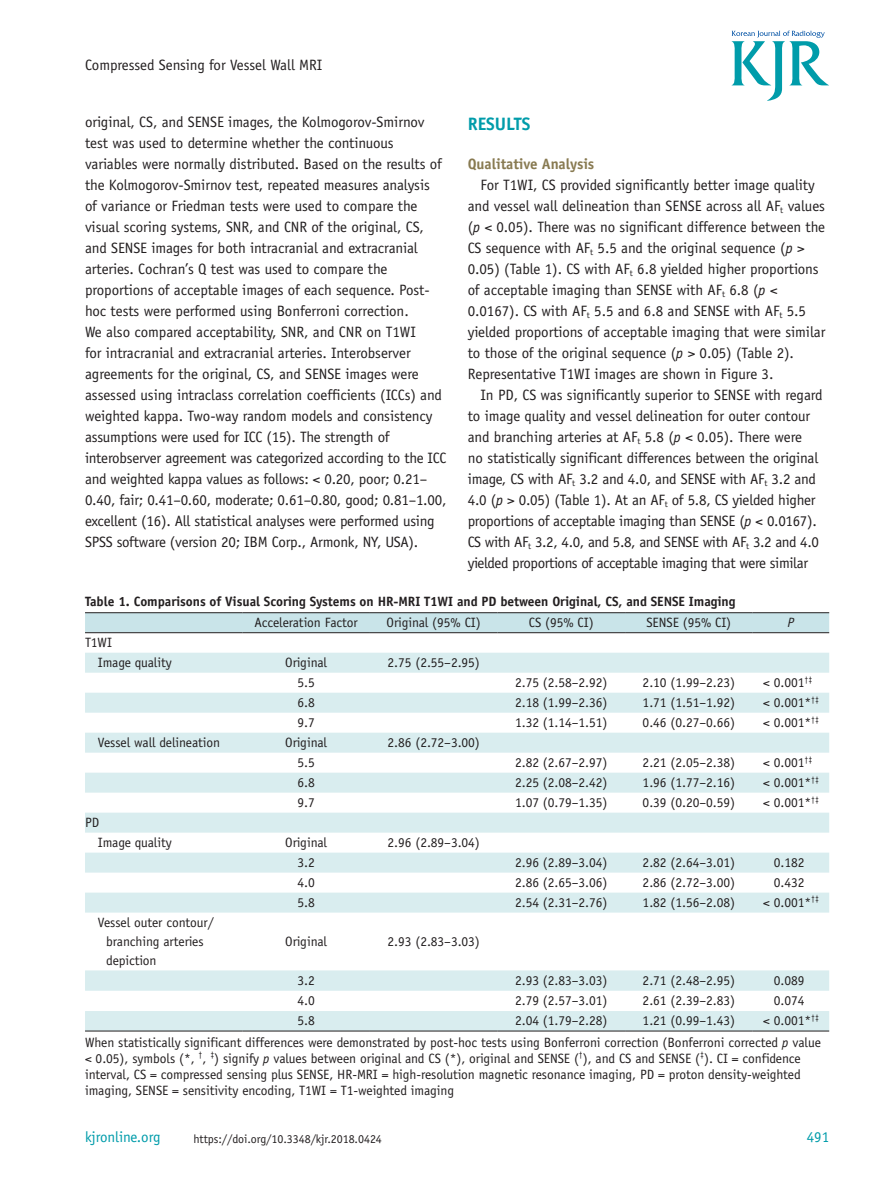
<style>
.page{position:relative;width:893px;height:1191px;background:#fff}
.page>*{position:absolute;margin:0;border:0;box-sizing:border-box;transform-origin:0 0}
.큰제목{font:700 18px "Officina Sans Std";letter-spacing:-.005em;color:#009caa}
.본문{font:15px/21px "Officina Sans Std";letter-spacing:-.005em;color:#231f20}
._1_제목{font:700 15px "Officina Sans Std";letter-spacing:-.005em;color:#887a51}
.t1{font:15px "Officina Sans Std";letter-spacing:-.005em;color:#009caa}
.표본문{font:13.5px "Officina Sans Std";letter-spacing:-.005em;color:#231f20}
.표설명{font:13.5px/16.2px "Officina Sans Std";letter-spacing:-.005em;color:#231f20}
.표제목{font:700 13.5px "Officina Sans Std";letter-spacing:-.005em;color:#231f20}
.표본_들여쓰기{font:13.5px/18.8px "Officina Sans Std";letter-spacing:-.005em;color:#231f20}
.표본문-2{font:italic 13.5px "Officina Sans Std";color:#231f20}
.t2{font:12px "Officina Sans Std";letter-spacing:-.005em;color:#231f20}
.s1{font-style:italic}
</style>
<div class="page">
<svg style="left:732px;top:31px;width:97px;height:70px"></svg>
<div style="left:85px;top:613px;width:744px;height:19px;background:#c9e4e9"></div>
<svg style="left:85px;top:652px;width:744px;height:378px"></svg>
<hr style="left:85px;top:632px;width:157px;height:1px;background:#231f20">
<hr style="left:242px;top:632px;width:128px;height:1px;background:#231f20">
<hr style="left:370px;top:632px;width:127px;height:1px;background:#231f20">
<hr style="left:497px;top:632px;width:128px;height:1px;background:#231f20">
<hr style="left:625px;top:632px;width:128px;height:1px;background:#231f20">
<hr style="left:753px;top:632px;width:76px;height:1px;background:#231f20">
<hr style="left:85px;top:612px;width:157px;height:1px;background:#231f20">
<hr style="left:242px;top:612px;width:128px;height:1px;background:#231f20">
<hr style="left:370px;top:612px;width:127px;height:1px;background:#231f20">
<hr style="left:497px;top:612px;width:128px;height:1px;background:#231f20">
<hr style="left:625px;top:612px;width:128px;height:1px;background:#231f20">
<hr style="left:753px;top:612px;width:76px;height:1px;background:#231f20">
<hr style="left:85px;top:1030px;width:157px;height:1px;background:#231f20">
<hr style="left:242px;top:1030px;width:128px;height:1px;background:#231f20">
<hr style="left:370px;top:1030px;width:127px;height:1px;background:#231f20">
<hr style="left:497px;top:1030px;width:128px;height:1px;background:#231f20">
<hr style="left:625px;top:1030px;width:128px;height:1px;background:#231f20">
<hr style="left:753px;top:1030px;width:76px;height:1px;background:#231f20">
<p class="본문" style="left:85px;top:54px;width:239px">Compressed Sensing for Vessel Wall MRI</p>
<p class="본문" style="left:85px;top:112px;width:363px">original, CS, and SENSE images, the Kolmogorov-Smirnov test was used to determine whether the continuous variables were normally distributed. Based on the results of the Kolmogorov-Smirnov test, repeated measures analysis<br>of variance or Friedman tests were used to compare the visual scoring systems, SNR, and CNR of the original, CS, and SENSE images for both intracranial and extracranial arteries. Cochran’s Q test was used to compare the proportions of acceptable images of each sequence. Post&shy;hoc tests were performed using Bonferroni correction.<br>We also compared acceptability, SNR, and CNR on T1WI<br>for intracranial and extracranial arteries. Interobserver agreements for the original, CS, and SENSE images were assessed using intraclass correlation coefficients (ICCs) and weighted kappa. Two-way random models and consistency assumptions were used for ICC (15). The strength of interobserver agreement was categorized according to the ICC and weighted kappa values as follows: &lt; 0.20, poor; 0.21– 0.40, fair; 0.41–0.60, moderate; 0.61–0.80, good; 0.81–1.00, excellent (16). All statistical analyses were performed using SPSS software (version 20; IBM Corp., Armonk, NY, USA).</p>
<p class="큰제목" style="left:468px;top:112px;width:64px">RESULTS</p>
<p class="_1_제목" style="left:468px;top:155px;width:128px">Qualitative Analysis</p>
<p class="본문" style="left:468px;top:175px;width:359px;text-indent:13px">For T1WI, CS provided significantly better image quality and vessel wall delineation than SENSE across all AF<sub>t</sub> values (<span class="s1">p</span> &lt; 0.05). There was no significant difference between the CS sequence with AF<sub>t</sub> 5.5 and the original sequence (<span class="s1">p</span> &gt; 0.05) (Table 1). CS with AF<sub>t</sub> 6.8 yielded higher proportions of acceptable imaging than SENSE with AF<sub>t</sub> 6.8 (<span class="s1">p</span> &lt; 0.0167). CS with AF<sub>t</sub> 5.5 and 6.8 and SENSE with AF<sub>t</sub> 5.5 yielded proportions of acceptable imaging that were similar to those of the original sequence (<span class="s1">p</span> &gt; 0.05) (Table 2).<br>Representative T1WI images are shown in Figure 3.</p>
<p class="본문" style="left:468px;top:385px;width:357px;text-indent:13px">In PD, CS was significantly superior to SENSE with regard to image quality and vessel delineation for outer contour and branching arteries at AF<sub>t</sub> 5.8 (<span class="s1">p</span> &lt; 0.05). There were<br>no statistically significant differences between the original image, CS with AF<sub>t</sub> 3.2 and 4.0, and SENSE with AF<sub>t</sub> 3.2 and 4.0 (<span class="s1">p</span> &gt; 0.05) (Table 1). At an AF<sub>t</sub> of 5.8, CS yielded higher proportions of acceptable imaging than SENSE (<span class="s1">p</span> &lt; 0.0167).<br>CS with AF<sub>t</sub> 3.2, 4.0, and 5.8, and SENSE with AF<sub>t</sub> 3.2 and 4.0 yielded proportions of acceptable imaging that were similar</p>
<p class="표제목" style="left:85px;top:593px;width:652px">Table 1. Comparisons of Visual Scoring Systems on HR-MRI T1WI and PD between Original, CS, and SENSE Imaging</p>
<p class="표본문" style="left:254px;top:614px;width:105px">Acceleration Factor</p>
<p class="표본문" style="left:387px;top:614px;width:96px">Original (95% CI)</p>
<p class="표본문" style="left:529px;top:614px;width:66px">CS (95% CI)</p>
<p class="표본문" style="left:646px;top:614px;width:86px">SENSE (95% CI)</p>
<p class="표본문-2" style="left:787px;top:615px;width:8px">P</p>
<p class="표본문" style="left:85px;top:635px;width:29px">T1WI</p>
<p class="표본문" style="left:98px;top:654px;width:75px">Image quality</p>
<p class="표본문" style="left:285px;top:654px;width:43px">Original</p>
<p class="표본문" style="left:387px;top:654px;width:94px">2.75 (2.55–2.95)</p>
<p class="표본문" style="left:297px;top:674px;width:19px">5.5</p>
<p class="표본문" style="left:515px;top:674px;width:94px">2.75 (2.58–2.92)</p>
<p class="표본문" style="left:643px;top:674px;width:94px">2.10 (1.99–2.23)</p>
<p class="표본문" style="left:763px;top:674px;width:51px">&lt; 0.001<sup>†‡</sup></p>
<p class="표본문" style="left:297px;top:694px;width:19px">6.8</p>
<p class="표본문" style="left:515px;top:694px;width:94px">2.18 (1.99–2.36)</p>
<p class="표본문" style="left:643px;top:694px;width:94px">1.71 (1.51–1.92)</p>
<p class="표본문" style="left:763px;top:694px;width:57px">&lt; 0.001*<sup>†‡</sup></p>
<p class="표본문" style="left:297px;top:714px;width:19px">9.7</p>
<p class="표본문" style="left:515px;top:714px;width:94px">1.32 (1.14–1.51)</p>
<p class="표본문" style="left:643px;top:714px;width:94px">0.46 (0.27–0.66)</p>
<p class="표본문" style="left:763px;top:714px;width:57px">&lt; 0.001*<sup>†‡</sup></p>
<p class="표본문" style="left:98px;top:735px;width:124px">Vessel wall delineation</p>
<p class="표본문" style="left:285px;top:734px;width:43px">Original</p>
<p class="표본문" style="left:387px;top:734px;width:94px">2.86 (2.72–3.00)</p>
<p class="표본문" style="left:297px;top:754px;width:19px">5.5</p>
<p class="표본문" style="left:515px;top:754px;width:94px">2.82 (2.67–2.97)</p>
<p class="표본문" style="left:643px;top:754px;width:94px">2.21 (2.05–2.38)</p>
<p class="표본문" style="left:763px;top:754px;width:51px">&lt; 0.001<sup>†‡</sup></p>
<p class="표본문" style="left:297px;top:774px;width:19px">6.8</p>
<p class="표본문" style="left:515px;top:774px;width:94px">2.25 (2.08–2.42)</p>
<p class="표본문" style="left:643px;top:774px;width:94px">1.96 (1.77–2.16)</p>
<p class="표본문" style="left:763px;top:774px;width:57px">&lt; 0.001*<sup>†‡</sup></p>
<p class="표본문" style="left:297px;top:794px;width:19px">9.7</p>
<p class="표본문" style="left:515px;top:794px;width:94px">1.07 (0.79–1.35)</p>
<p class="표본문" style="left:643px;top:794px;width:94px">0.39 (0.20–0.59)</p>
<p class="표본문" style="left:763px;top:794px;width:57px">&lt; 0.001*<sup>†‡</sup></p>
<p class="표본문" style="left:85px;top:814px;width:16px">PD</p>
<p class="표본문" style="left:98px;top:834px;width:75px">Image quality</p>
<p class="표본문" style="left:285px;top:834px;width:43px">Original</p>
<p class="표본문" style="left:387px;top:834px;width:94px">2.96 (2.89–3.04)</p>
<p class="표본문" style="left:297px;top:854px;width:19px">3.2</p>
<p class="표본문" style="left:515px;top:854px;width:94px">2.96 (2.89–3.04)</p>
<p class="표본문" style="left:643px;top:854px;width:94px">2.82 (2.64–3.01)</p>
<p class="표본문" style="left:774px;top:854px;width:32px">0.182</p>
<p class="표본문" style="left:297px;top:874px;width:19px">4.0</p>
<p class="표본문" style="left:515px;top:874px;width:94px">2.86 (2.65–3.06)</p>
<p class="표본문" style="left:643px;top:874px;width:94px">2.86 (2.72–3.00)</p>
<p class="표본문" style="left:774px;top:874px;width:32px">0.432</p>
<p class="표본문" style="left:297px;top:894px;width:19px">5.8</p>
<p class="표본문" style="left:515px;top:894px;width:94px">2.54 (2.31–2.76)</p>
<p class="표본문" style="left:643px;top:894px;width:94px">1.82 (1.56–2.08)</p>
<p class="표본문" style="left:763px;top:894px;width:57px">&lt; 0.001*<sup>†‡</sup></p>
<p class="표본_들여쓰기" style="left:106px;top:913px;width:109px;text-indent:-9px">Vessel outer contour/ branching arteries depiction</p>
<p class="표본문" style="left:285px;top:933px;width:43px">Original</p>
<p class="표본문" style="left:387px;top:933px;width:94px">2.93 (2.83–3.03)</p>
<p class="표본문" style="left:297px;top:972px;width:19px">3.2</p>
<p class="표본문" style="left:515px;top:972px;width:94px">2.93 (2.83–3.03)</p>
<p class="표본문" style="left:643px;top:972px;width:94px">2.71 (2.48–2.95)</p>
<p class="표본문" style="left:774px;top:972px;width:32px">0.089</p>
<p class="표본문" style="left:297px;top:993px;width:19px">4.0</p>
<p class="표본문" style="left:515px;top:993px;width:94px">2.79 (2.57–3.01)</p>
<p class="표본문" style="left:643px;top:993px;width:94px">2.61 (2.39–2.83)</p>
<p class="표본문" style="left:774px;top:993px;width:32px">0.074</p>
<p class="표본문" style="left:297px;top:1012px;width:19px">5.8</p>
<p class="표본문" style="left:515px;top:1012px;width:94px">2.04 (1.79–2.28)</p>
<p class="표본문" style="left:643px;top:1012px;width:94px">1.21 (0.99–1.43)</p>
<p class="표본문" style="left:763px;top:1012px;width:57px">&lt; 0.001*<sup>†‡</sup></p>
<p class="표설명" style="left:85px;top:1033px;width:737px">When statistically significant differences were demonstrated by post-hoc tests using Bonferroni correction (Bonferroni corrected <span class="s1">p</span> value &lt; 0.05), symbols (*, <sup>†</sup>, <sup>‡</sup>) signify <span class="s1">p</span> values between original and CS (*), original and SENSE (<sup>†</sup>), and CS and SENSE (<sup>‡</sup>). CI = confidence interval, CS = compressed sensing plus SENSE, HR-MRI = high-resolution magnetic resonance imaging, PD = proton density-weighted imaging, SENSE = sensitivity encoding, T1WI = T1-weighted imaging</p>
<p class="t1" style="left:85px;top:1128px;width:77px">kjronline.org</p>
<p class="t2" style="left:194px;top:1132px;width:190px">https://doi.org/10.3348/kjr.2018.0424</p>
<p class="t1" style="left:807px;top:1128px;width:24px">491</p>
</div>
